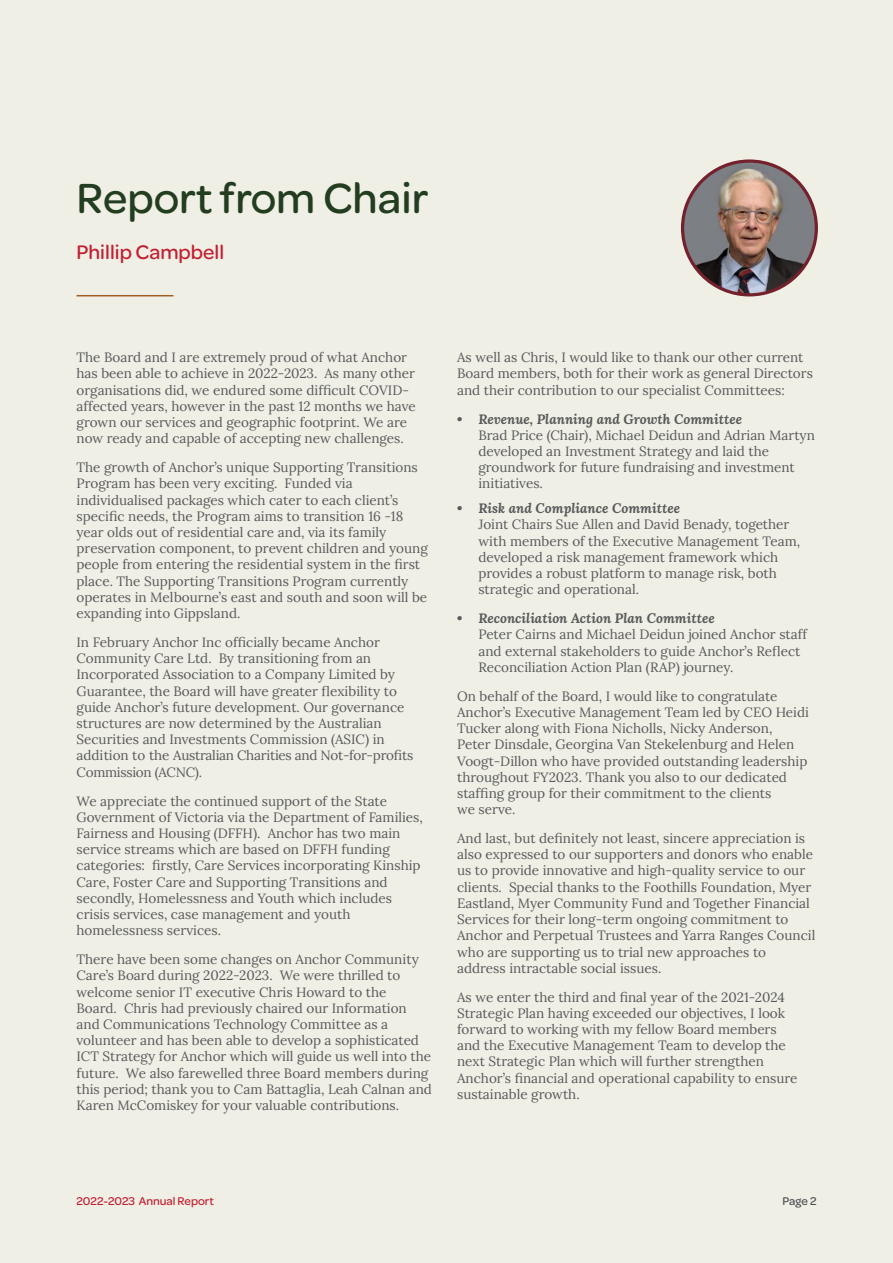
<style>
.page{position:relative;width:893px;height:1263px;background:#f0efe5}
.page>*{position:absolute;margin:0;border:0;box-sizing:border-box;transform-origin:0 0}
.t1{font:500 45px "Omnes";color:#233d20}
.t2{font:500 21px "Omnes";color:#c22033}
.t3{font:13.5px/16.2px "Lora";color:#58595b}
.t4{font:italic 700 13.5px "Lora";color:#58595b}
.t5{font:500 12px "Omnes";color:#c22033}
.t6{font:500 12px "Omnes";color:#4b4f55}
</style>
<div class="page">
<hr style="left:77px;top:295px;width:96px;height:1px;background:#9f5e26">
<img style="left:682px;top:161px;width:134px;height:134px;border-radius:67px">
<div style="left:681px;top:159px;width:137px;height:137px;border:3px solid #74202d;border-radius:50%"></div>
<h1 class="t1" style="left:77px;top:167px;width:353px">Report from Chair</h1>
<h2 class="t2" style="left:77px;top:238px;width:149px">Phillip Campbell</h2>
<p class="t3" style="left:77px;top:348px;width:341px">The Board and I are extremely proud of what Anchor has been able to achieve in 2022-2023. As many other organisations did, we endured some difficult COVID&shy;affected years, however in the past 12 months we have grown our services and geographic footprint. We are now ready and capable of accepting new challenges.</p>
<p class="t3" style="left:77px;top:458px;width:353px">The growth of Anchor’s unique Supporting Transitions Program has been very exciting. Funded via individualised packages which cater to each client’s specific needs, the Program aims to transition 16 -18 year olds out of residential care and, via its family preservation component, to prevent children and young people from entering the residential system in the first place. The Supporting Transitions Program currently operates in Melbourne’s east and south and soon will be expanding into Gippsland.</p>
<p class="t3" style="left:77px;top:633px;width:338px">In February Anchor Inc officially became Anchor Community Care Ltd. By transitioning from an Incorporated Association to a Company Limited by Guarantee, the Board will have greater flexibility to guide Anchor’s future development. Our governance structures are now determined by the Australian Securities and Investments Commission (ASIC) in addition to the Australian Charities and Not-for-profits Commission (ACNC).</p>
<p class="t3" style="left:77px;top:792px;width:348px">We appreciate the continued support of the State Government of Victoria via the Department of Families, Fairness and Housing (DFFH). Anchor has two main service streams which are based on DFFH funding categories: firstly, Care Services incorporating Kinship Care, Foster Care and Supporting Transitions and secondly, Homelessness and Youth which includes crisis services, case management and youth homelessness services.</p>
<p class="t3" style="left:77px;top:950px;width:357px">There have been some changes on Anchor Community Care’s Board during 2022-2023. We were thrilled to welcome senior IT executive Chris Howard to the<br>Board. Chris had previously chaired our Information and Communications Technology Committee as a volunteer and has been able to develop a sophisticated ICT Strategy for Anchor which will guide us well into the future. We also farewelled three Board members during this period; thank you to Cam Battaglia, Leah Calnan and Karen McComiskey for your valuable contributions.</p>
<p class="t3" style="left:457px;top:348px;width:357px">As well as Chris, I would like to thank our other current<br>Board members, both for their work as general Directors and their contribution to our specialist Committees:</p>
<p class="t4" style="left:457px;top:409px;width:287px">• Revenue, Planning and Growth Committee</p>
<p class="t3" style="left:478px;top:426px;width:338px">Brad Price (Chair), Michael Deidun and Adrian Martyn developed an Investment Strategy and laid the groundwork for future fundraising and investment initiatives.</p>
<p class="t4" style="left:457px;top:499px;width:224px">• Risk and Compliance Committee</p>
<p class="t3" style="left:478px;top:516px;width:323px">Joint Chairs Sue Allen and David Benady, together with members of the Executive Management Team, developed a risk management framework which provides a robust platform to manage risk, both strategic and operational.</p>
<p class="t4" style="left:457px;top:609px;width:259px">• Reconciliation Action Plan Committee</p>
<p class="t3" style="left:478px;top:625px;width:330px">Peter Cairns and Michael Deidun joined Anchor staff and external stakeholders to guide Anchor’s Reflect<br>Reconciliation Action Plan (RAP) journey.</p>
<p class="t3" style="left:457px;top:687px;width:353px">On behalf of the Board, I would like to congratulate Anchor’s Executive Management Team led by CEO Heidi Tucker along with Fiona Nicholls, Nicky Anderson, Peter Dinsdale, Georgina Van Stekelenburg and Helen Voogt-Dillon who have provided outstanding leadership throughout FY2023. Thank you also to our dedicated staffing group for their commitment to the clients<br>we serve.</p>
<p class="t3" style="left:457px;top:829px;width:360px">And last, but definitely not least, sincere appreciation is also expressed to our supporters and donors who enable us to provide innovative and high-quality service to our clients. Special thanks to the Foothills Foundation, Myer Eastland, Myer Community Fund and Together Financial Services for their long-term ongoing commitment to Anchor and Perpetual Trustees and Yarra Ranges Council who are supporting us to trial new approaches to address intractable social issues.</p>
<p class="t3" style="left:457px;top:988px;width:342px">As we enter the third and final year of the 2021-2024<br>Strategic Plan having exceeded our objectives, I look forward to working with my fellow Board members and the Executive Management Team to develop the next Strategic Plan which will further strengthen Anchor’s financial and operational capability to ensure sustainable growth.</p>
<p class="t5" style="left:77px;top:1193px;width:139px">2022-2023 Annual Report</p>
<p class="t6" style="left:782px;top:1193px;width:36px">Page 2</p>
</div>
